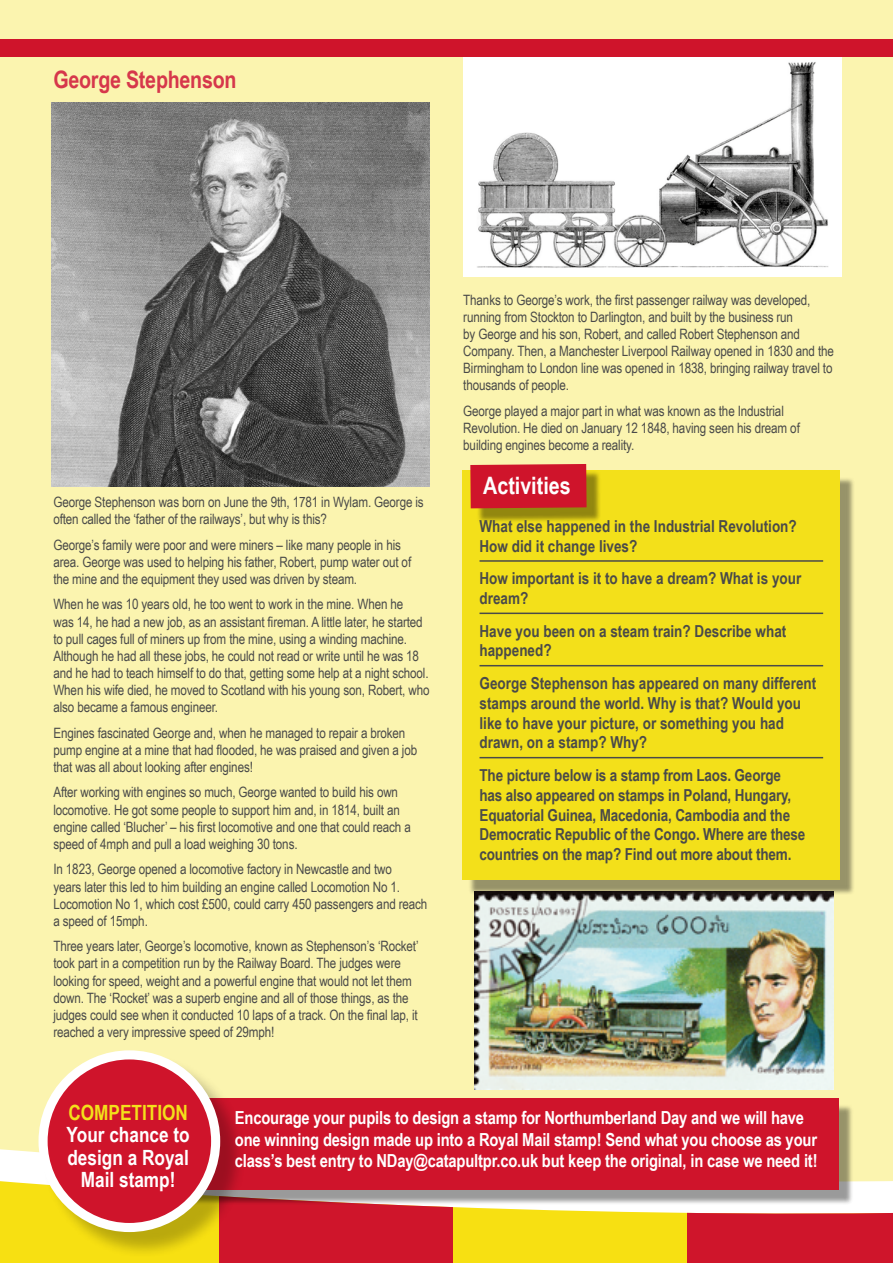
<style>
.page{position:relative;width:893px;height:1263px;background:#fff}
.page>*{position:absolute;margin:0;border:0;box-sizing:border-box;transform-origin:0 0}
.t1{font:700 24px "Arial Narrow";letter-spacing:-.01em;color:#d6374b}
.t2{font:700 24px "Arial Narrow";color:#fff}
.t3{font:700 21px/22.5px "Arial Narrow";color:#fff;text-align:center}
.t4{font:700 21px "Arial Narrow";color:#f3e01a}
.t5{font:700 18px/21.6px "Arial Narrow";letter-spacing:-.01em;color:#fff}
.t6{font:700 16.5px/19.8px "Arial Narrow";color:#4a4a49}
.t7{font:14.25px/17.1px "Arial Narrow";letter-spacing:-.01em;color:#4a4a49}
</style>
<div class="page">
<div style="left:0;top:0;width:893px;height:1197px;background:#fbf4af"></div>
<svg style="left:0;top:1067px;width:839px;height:114px"></svg>
<svg style="left:0;top:1181px;width:687px;height:82px;background:#f7e223"></svg>
<div style="left:219px;top:1181px;width:234px;height:82px;background:#cf152b"></div>
<svg style="left:687px;top:1181px;width:206px;height:82px;fill:#cf152b"></svg>
<div style="left:469px;top:477px;width:386px;height:418px;background:#000;opacity:.4"></div>
<div style="left:463px;top:471px;width:377px;height:409px;background:#f3e01a"></div>
<div style="left:476px;top:470px;width:125px;height:53px;background:#000;opacity:.4"></div>
<div style="left:470px;top:464px;width:117px;height:44px;background:#cf142b"></div>
<hr style="left:479px;top:560px;width:344px;height:2px;background:#4a4a49">
<hr style="left:479px;top:613px;width:344px;height:1px;background:#4a4a49">
<hr style="left:479px;top:665px;width:344px;height:1px;background:#4a4a49">
<hr style="left:479px;top:757px;width:344px;height:1px;background:#4a4a49">
<img style="left:51px;top:103px;width:378px;height:383px">
<img style="left:463px;top:56px;width:379px;height:221px">
<img style="left:474px;top:891px;width:359px;height:199px">
<div style="left:146px;top:1104px;width:708px;height:101px;background:#000;opacity:.4"></div>
<div style="left:140px;top:1099px;width:699px;height:91px;background:#cf142b"></div>
<div style="left:42px;top:1053px;width:204px;height:205px;background:#000;opacity:.25"></div>
<div style="left:39px;top:1050px;width:181px;height:182px;background:#fff;border-radius:50%"></div>
<div style="left:48px;top:1059px;width:163px;height:164px;background:#cf142b;border-radius:50%"></div>
<div style="left:0;top:39px;width:893px;height:17px;background:#cf142b"></div>
<h1 class="t1" style="left:53px;top:65px;width:185px">George Stephenson</h1>
<p class="t7" style="left:53px;top:493px;width:372px">George Stephenson was born on June the 9th, 1781 in Wylam. George is often called the ‘father of the railways’, but why is this?</p>
<p class="t7" style="left:53px;top:536px;width:359px">George’s family were poor and were miners – like many people in his area. George was used to helping his father, Robert, pump water out of the mine and the equipment they used was driven by steam.</p>
<p class="t7" style="left:53px;top:596px;width:378px">When he was 10 years old, he too went to work in the mine. When he<br>was 14, he had a new job, as an assistant fireman. A little later, he started to pull cages full of miners up from the mine, using a winding machine.<br>Although he had all these jobs, he could not read or write until he was 18 and he had to teach himself to do that, getting some help at a night school.<br>When his wife died, he moved to Scotland with his young son, Robert, who also became a famous engineer.</p>
<p class="t7" style="left:53px;top:724px;width:365px">Engines fascinated George and, when he managed to repair a broken pump engine at a mine that had flooded, he was praised and given a job that was all about looking after engines!</p>
<p class="t7" style="left:53px;top:784px;width:359px">After working with engines so much, George wanted to build his own locomotive. He got some people to support him and, in 1814, built an engine called ‘Blucher’ – his first locomotive and one that could reach a speed of 4mph and pull a load weighing 30 tons.</p>
<p class="t7" style="left:53px;top:861px;width:376px">In 1823, George opened a locomotive factory in Newcastle and two<br>years later this led to him building an engine called Locomotion No 1.<br>Locomotion No 1, which cost £500, could carry 450 passengers and reach a speed of 15mph.</p>
<p class="t7" style="left:53px;top:937px;width:367px">Three years later, George’s locomotive, known as Stephenson’s ‘Rocket’ took part in a competition run by the Railway Board. The judges were looking for speed, weight and a powerful engine that would not let them down. The ‘Rocket’ was a superb engine and all of those things, as the judges could see when it conducted 10 laps of a track. On the final lap, it reached a very impressive speed of 29mph!</p>
<p class="t7" style="left:463px;top:291px;width:372px">Thanks to George’s work, the first passenger railway was developed, running from Stockton to Darlington, and built by the business run<br>by George and his son, Robert, and called Robert Stephenson and Company. Then, a Manchester Liverpool Railway opened in 1830 and the Birmingham to London line was opened in 1838, bringing railway travel to thousands of people.</p>
<p class="t7" style="left:463px;top:402px;width:338px">George played a major part in what was known as the Industrial<br>Revolution. He died on January 12 1848, having seen his dream of building engines become a reality.</p>
<h1 class="t2" style="left:483px;top:471px;width:89px">Activities</h1>
<p class="t6" style="left:479px;top:516px;width:319px">What else happened in the Industrial Revolution?<br>How did it change lives?</p>
<p class="t6" style="left:479px;top:568px;width:323px">How important is it to have a dream? What is your dream?</p>
<p class="t6" style="left:479px;top:621px;width:308px">Have you been on a steam train? Describe what happened?</p>
<p class="t6" style="left:479px;top:673px;width:338px">George Stephenson has appeared on many different stamps around the world. Why is that? Would you like to have your picture, or something you had drawn, on a stamp? Why?</p>
<p class="t6" style="left:479px;top:765px;width:327px">The picture below is a stamp from Laos. George has also appeared on stamps in Poland, Hungary, Equatorial Guinea, Macedonia, Cambodia and the Democratic Republic of the Congo. Where are these countries on the map? Find out more about them.</p>
<h2 class="t4" style="left:68px;top:1100px;width:121px">COMPETITION</h2>
<h2 class="t3" style="left:67px;top:1123px;width:125px">Your chance to design a Royal<br>Mail stamp!</h2>
<p class="t5" style="left:235px;top:1107px;width:584px">Encourage your pupils to design a stamp for Northumberland Day and we will have one winning design made up into a Royal Mail stamp! Send what you choose as your class’s best entry to NDay@catapultpr.co.uk but keep the original, in case we need it!</p>
</div>
